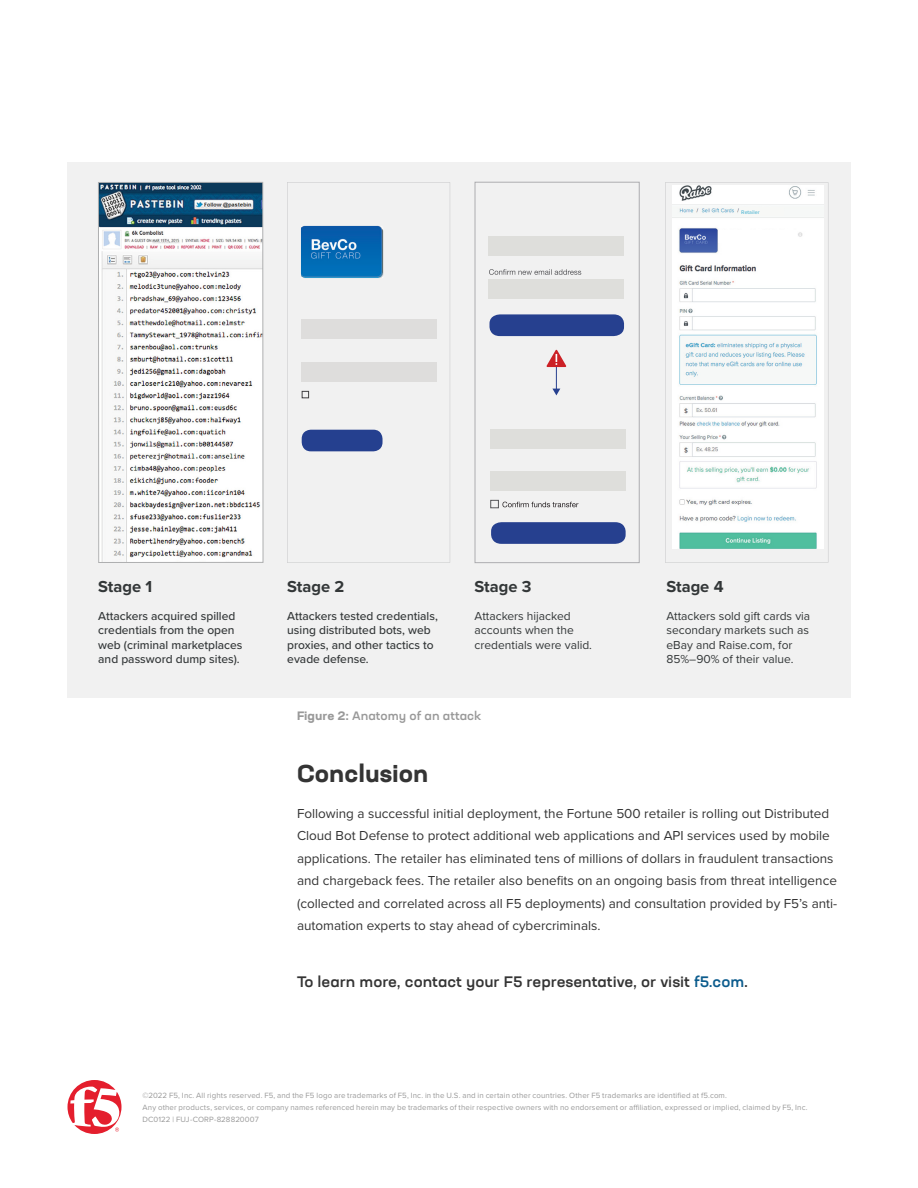
<style>
.page{position:relative;width:918px;height:1188px;background:#fff}
.page>*{position:absolute;margin:0;border:0;box-sizing:border-box;transform-origin:0 0}
.t1{font:700 expanded 24px "Neusa Next Std";color:#343434}
.t2{font:700 16.5px "Proxima Nova";color:#333738}
.t3{font:500 expanded 15px "Neusa Next Std";color:#343434}
.t4{font:13.5px/22.5px "Proxima Nova";color:#343434}
.t5{font:500 12px/14.4px "Proxima Nova";color:#333738}
.t6{font:12px/14.4px "Proxima Nova";color:#333738}
.t7{font:500 expanded 12px "Neusa Next Std";color:#999}
.t8{font:7.8px/12px "Proxima Nova";letter-spacing:.015em;color:#999}
.t9{font:600 5.4px "Proxima Nova";color:#63bdd7}
.s1{font-weight:700}
.s2{color:#0c5c8d}
</style>
<div class="page">
<svg style="left:68px;top:1080px;width:54px;height:54px"></svg>
<div style="left:68px;top:162px;width:783px;height:536px;background:#f1f1f1"></div>
<img style="left:100px;top:184px;width:161px;height:377px">
<div style="left:98px;top:182px;width:165px;height:381px;border:1px solid #aeafb0"></div>
<svg style="left:287px;top:182px;width:163px;height:381px"></svg>
<div style="left:301px;top:320px;width:135px;height:19px;background:#dedddc"></div>
<div style="left:301px;top:363px;width:135px;height:19px;background:#dedddc"></div>
<div style="left:302px;top:430px;width:81px;height:21px;background:#25408f;border-radius:9px"></div>
<img style="left:301px;top:227px;width:82px;height:50px">
<svg style="left:490px;top:314px;width:134px;height:22px;background:#2e4793"></svg>
<div style="left:475px;top:182px;width:164px;height:381px;border:1px solid #adadb0"></div>
<div style="left:489px;top:236px;width:135px;height:20px;background:#dededb"></div>
<div style="left:489px;top:279px;width:135px;height:20px;background:#dededb"></div>
<svg style="left:489px;top:269px;width:92px;height:6px"></svg>
<div style="left:490px;top:472px;width:136px;height:19px;background:#dededb"></div>
<svg style="left:502px;top:502px;width:76px;height:5px"></svg>
<div style="left:490px;top:500px;width:9px;height:8px;border:1px solid #59595c"></div>
<svg style="left:491px;top:522px;width:135px;height:22px;background:#2f4793"></svg>
<div style="left:490px;top:429px;width:135px;height:19px;background:#dededb"></div>
<hr style="left:556px;top:354px;width:1px;height:36px;background:#26408f">
<svg style="left:552px;top:389px;width:8px;height:6px"></svg>
<svg style="left:546px;top:350px;width:20px;height:17px"></svg>
<svg style="left:665px;top:182px;width:163px;height:381px;fill:#fefefe"></svg>
<div style="left:718px;top:230px;width:79px;height:12px;background:#fff"></div>
<div style="left:741px;top:208px;width:43px;height:8px;background:#f7f8f6"></div>
<div style="left:302px;top:391px;width:7px;height:7px;border:1px solid #414042"></div>
<p class="t9" style="left:741px;top:208px;width:20px">Retailer</p>
<p class="t2" style="left:98px;top:574px;width:56px">Stage 1</p>
<p class="t5" style="left:98px;top:608px;width:146px">Attackers acquired spilled credentials from the open web (criminal marketplaces and password dump sites).</p>
<p class="t2" style="left:287px;top:574px;width:59px">Stage 2</p>
<p class="t5" style="left:287px;top:608px;width:152px">Attackers tested credentials, using distributed bots, web proxies, and other tactics to evade defense.</p>
<p class="t2" style="left:475px;top:574px;width:58px">Stage 3</p>
<p class="t6" style="left:475px;top:608px;width:119px">Attackers hijacked accounts when the credentials were valid.</p>
<p class="t7" style="left:297px;top:708px;width:186px"><span class="s1">Figure 2:</span> Anatomy of an attack</p>
<p class="t2" style="left:666px;top:574px;width:59px">Stage 4</p>
<p class="t6" style="left:666px;top:608px;width:145px">Attackers sold gift cards via secondary markets such as eBay and Raise.com, for<br>85%–90% of their value.</p>
<h1 class="t1" style="left:297px;top:758px;width:133px">Conclusion</h1>
<p class="t4" style="left:297px;top:802px;width:542px">Following a successful initial deployment, the Fortune 500 retailer is rolling out Distributed Cloud Bot Defense to protect additional web applications and API services used by mobile applications. The retailer has eliminated tens of millions of dollars in fraudulent transactions and chargeback fees. The retailer also benefits on an ongoing basis from threat intelligence (collected and correlated across all F5 deployments) and consultation provided by F5’s anti&shy;automation experts to stay ahead of cybercriminals.</p>
<p class="t3" style="left:297px;top:972px;width:453px">To learn more, contact your F5 representative, or visit <span class="s2">f5.com</span>.</p>
<p class="t8" style="left:143px;top:1089px;width:667px">©2022 F5, Inc. All rights reserved. F5, and the F5 logo are trademarks of F5, Inc. in the U.S. and in certain other countries. Other F5 trademarks are identified at f5.com.<br>Any other products, services, or company names referenced herein may be trademarks of their respective owners with no endorsement or affiliation, expressed or implied, claimed by F5, Inc.<br>DC0122 | FUJ-CORP-828820007</p>
</div>
